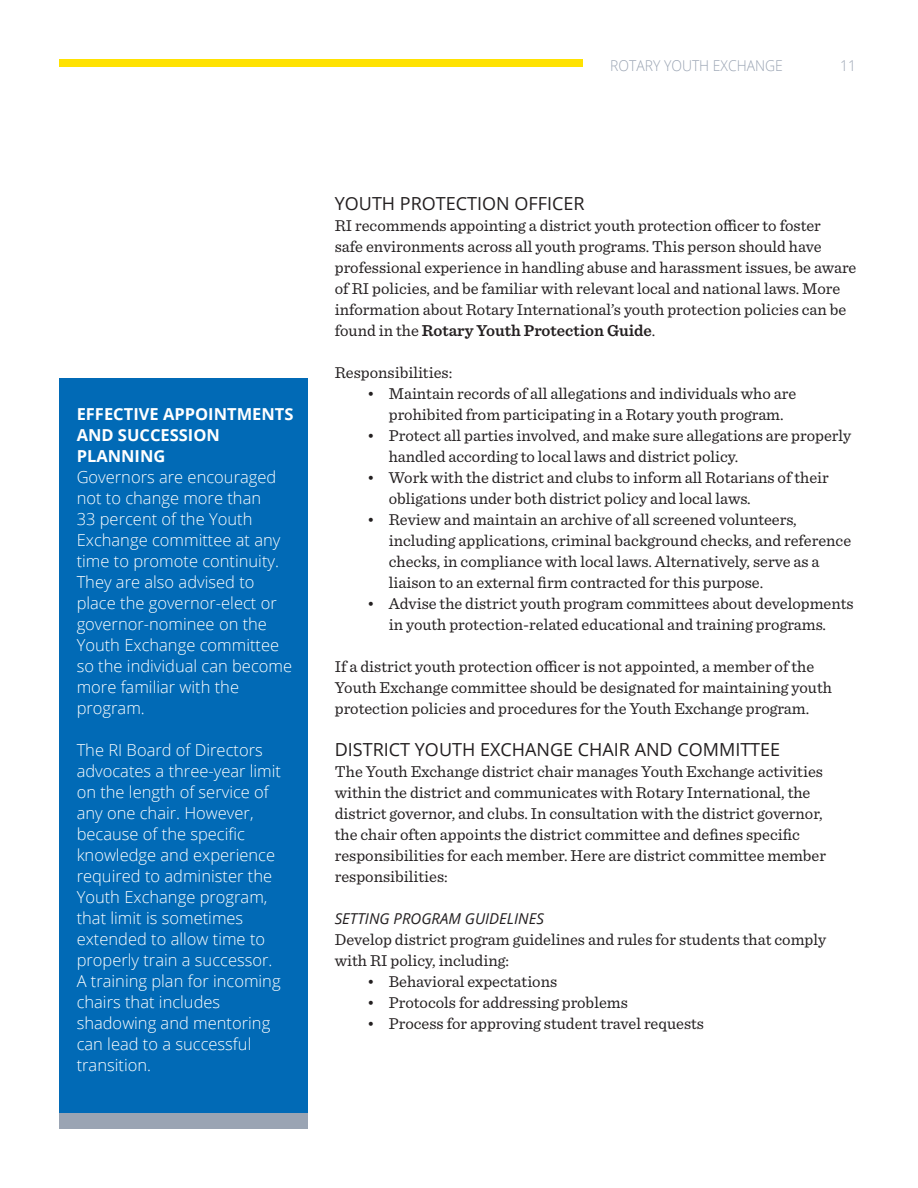
<style>
.page{position:relative;width:918px;height:1188px;background:#fff}
.page>*{position:absolute;margin:0;border:0;box-sizing:border-box;transform-origin:0 0}
.t1{font:18px "Open Sans";color:#231f20}
.t2{font:16.5px/21px "Sentinel";color:#231f20}
.t3{font:300 16.5px/21px "Open Sans";color:#fff}
.t4{font:700 16.5px/21px "Open Sans";color:#fff}
.t5{font:italic 15px "Open Sans";color:#231f20}
.t6{font:300 14.85px "Open Sans";color:#9aa4b3;scale:.93 1}
.s1{font-weight:600}
</style>
<div class="page">
<div style="left:59px;top:1113px;width:249px;height:16px;background:#9aa4b3"></div>
<div style="left:59px;top:59px;width:524px;height:8px;background:#ffe201"></div>
<div style="left:59px;top:378px;width:249px;height:735px;background:#016ab6"></div>
<p class="t6" style="left:610px;top:55px;width:187px">ROTARY YOUTH EXCHANGE</p>
<p class="t6" style="left:840px;top:55px;width:19px">11</p>
<p class="t4" style="left:77px;top:403px;width:218px">EFFECTIVE APPOINTMENTS<br>AND SUCCESSION<br>PLANNING</p>
<p class="t3" style="left:77px;top:466px;width:217px">Governors are encouraged not to change more than<br>33 percent of the Youth<br>Exchange committee at any time to promote continuity.<br>They are also advised to place the governor-elect or governor-nominee on the<br>Youth Exchange committee so the individual can become more familiar with the program.</p>
<p class="t3" style="left:77px;top:739px;width:206px">The RI Board of Directors advocates a three-year limit on the length of service of any one chair. However, because of the specific knowledge and experience required to administer the<br>Youth Exchange program, that limit is sometimes extended to allow time to properly train a successor.<br>A training plan for incoming chairs that includes shadowing and mentoring can lead to a successful transition.</p>
<p class="t1" style="left:335px;top:191px;width:251px">YOUTH PROTECTION OFFICER</p>
<p class="t2" style="left:335px;top:214px;width:523px">RI recommends appointing a district youth protection officer to foster<br>safe environments across all youth programs. This person should have professional experience in handling abuse and harassment issues, be aware of RI policies, and be familiar with relevant local and national laws. More information about Rotary International’s youth protection policies can be found in the <span class="s1">Rotary Youth Protection Guide</span>.</p>
<p class="t2" style="left:335px;top:361px;width:119px">Responsibilities:</p>
<p class="t2" style="left:367px;top:382px;width:431px;text-align:center">• Maintain records of all allegations and individuals who are prohibited from participating in a Rotary youth program.</p>
<p class="t2" style="left:389px;top:424px;width:464px;text-indent:-22px">• Protect all parties involved, and make sure allegations are properly handled according to local laws and district policy.</p>
<p class="t2" style="left:389px;top:466px;width:442px;text-indent:-22px">• Work with the district and clubs to inform all Rotarians of their obligations under both district policy and local laws.</p>
<p class="t2" style="left:389px;top:508px;width:464px;text-indent:-22px">• Review and maintain an archive of all screened volunteers, including applications, criminal background checks, and reference checks, in compliance with local laws. Alternatively, serve as a liaison to an external firm contracted for this purpose.</p>
<p class="t2" style="left:367px;top:592px;width:488px;text-align:center">• Advise the district youth program committees about developments in youth protection-related educational and training programs.</p>
<p class="t2" style="left:335px;top:655px;width:499px">If a district youth protection officer is not appointed, a member of the<br>Youth Exchange committee should be designated for maintaining youth protection policies and procedures for the Youth Exchange program.</p>
<p class="t1" style="left:335px;top:737px;width:447px">DISTRICT YOUTH EXCHANGE CHAIR AND COMMITTEE</p>
<p class="t2" style="left:335px;top:760px;width:493px">The Youth Exchange district chair manages Youth Exchange activities within the district and communicates with Rotary International, the district governor, and clubs. In consultation with the district governor, the chair often appoints the district committee and defines specific responsibilities for each member. Here are district committee member responsibilities:</p>
<p class="t5" style="left:335px;top:908px;width:211px">SETTING PROGRAM GUIDELINES</p>
<p class="t2" style="left:335px;top:928px;width:493px">Develop district program guidelines and rules for students that comply with RI policy, including:</p>
<p class="t2" style="left:367px;top:970px;width:192px">• Behavioral expectations</p>
<p class="t2" style="left:367px;top:991px;width:262px">• Protocols for addressing problems</p>
<p class="t2" style="left:367px;top:1012px;width:338px">• Process for approving student travel requests</p>
</div>
